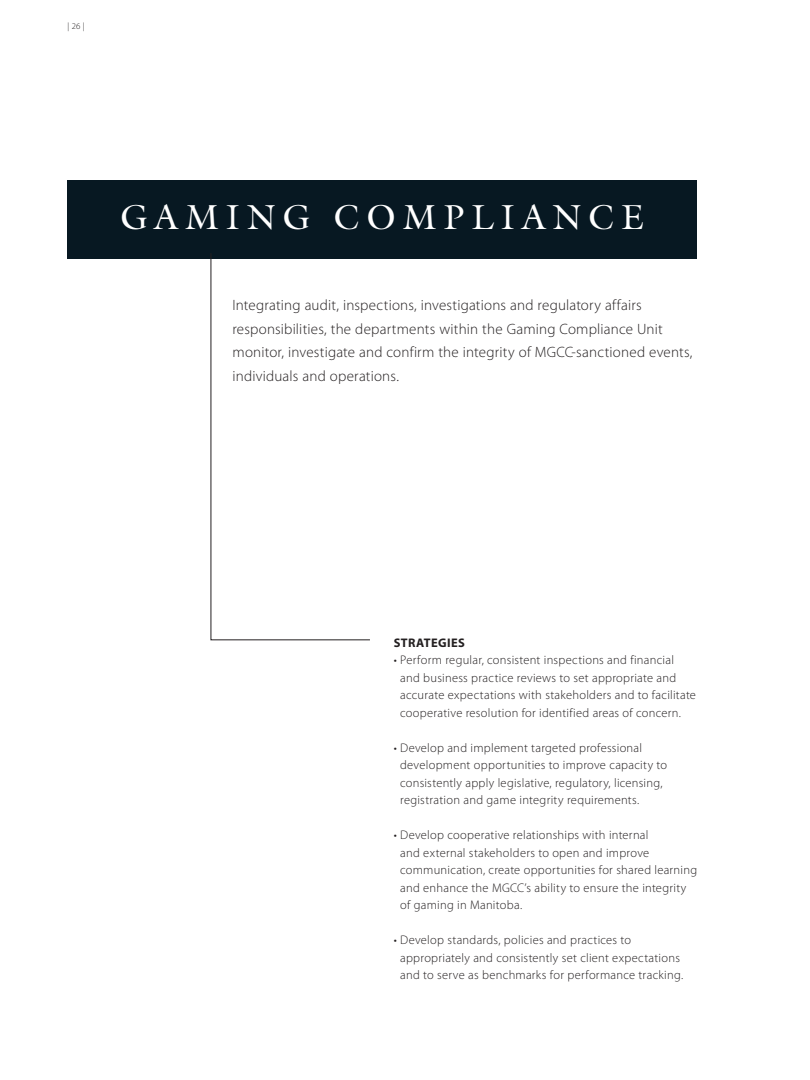
<style>
.page{position:relative;width:810px;height:1080px;background:#fff}
.page>*{position:absolute;margin:0;border:0;box-sizing:border-box;transform-origin:0 0}
.scorecard_heads{font:35px "Galliard";letter-spacing:.2em;color:#fff}
.intro{font:300 15px/23.8px "Myriad Pro";letter-spacing:.015em;color:#231f20}
.body{font:300 12.5px/17.5px "Myriad Pro";letter-spacing:.02em;color:#231f20}
.body-2{font:700 12.5px "Myriad Pro";letter-spacing:.03em;color:#231f20}
.t1{font:300 8.75px "Myriad Pro";color:#231f20}
</style>
<div class="page">
<div style="left:68px;top:180px;width:629px;height:79px;background:#071822"></div>
<svg style="left:210px;top:253px;width:160px;height:387px"></svg>
<p class="t1" style="left:68px;top:21px;width:19px">| 26 |</p>
<p class="scorecard_heads" style="left:120px;top:195px;width:96px">GAMIN</p>
<p class="scorecard_heads" style="left:282px;top:195px;width:302px">G COM PLIANCE</p>
<p class="intro" style="left:232px;top:293px;width:462px">Integrating audit, inspections, investigations and regulatory affairs responsibilities, the departments within the Gaming Compliance Unit monitor, investigate and confirm the integrity of MGCC-sanctioned events, individuals and operations.</p>
<p class="body-2" style="left:394px;top:635px;width:71px">STRATEGI ES</p>
<p class="body" style="left:400px;top:651px;width:297px;text-indent:-6px">• Perform regular, consistent inspections and financial and business practice reviews to set appropriate and accurate expectations with stakeholders and to facilitate cooperative resolution for identified areas of concern.</p>
<p class="body" style="left:400px;top:739px;width:269px;text-indent:-6px">• Develop and implement targeted professional development opportunities to improve capacity to consistently apply legislative, regulatory, licensing, registration and game integrity requirements.</p>
<p class="body" style="left:400px;top:826px;width:299px;text-indent:-6px">• Develop cooperative relationships with internal<br>and external stakeholders to open and improve communication, create opportunities for shared learning and enhance the MGCC’s ability to ensure the integrity of gaming in Manitoba.</p>
<p class="body" style="left:400px;top:931px;width:285px;text-indent:-6px">• Develop standards, policies and practices to appropriately and consistently set client expectations and to serve as benchmarks for performance tracking.</p>
</div>
